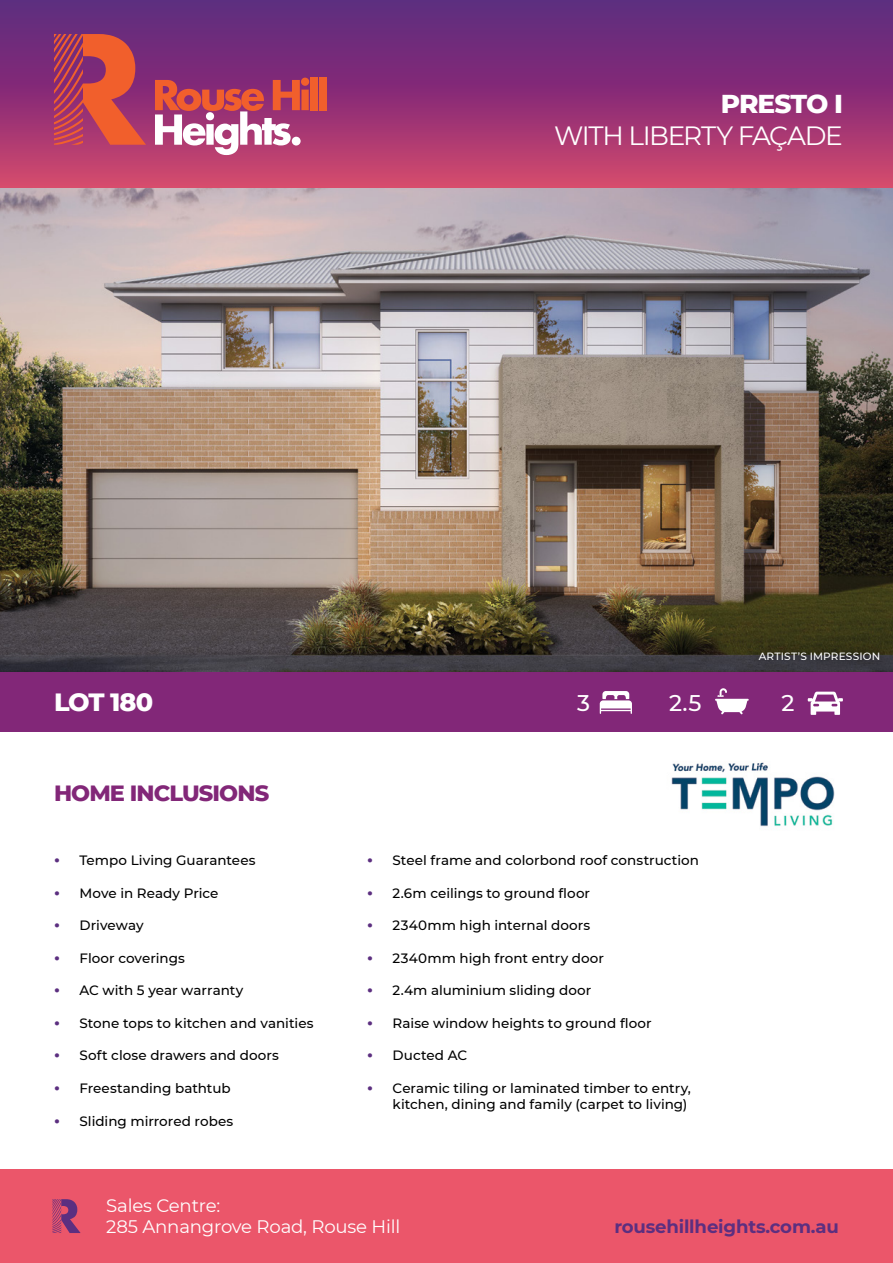
<style>
.page{position:relative;width:893px;height:1263px;background:#fff}
.page>*{position:absolute;margin:0;border:0;box-sizing:border-box;transform-origin:0 0}
.t1{font:26.4px "Montserrat";letter-spacing:-.05em;color:#fff}
.t2{font:800 26.4px "Montserrat";letter-spacing:-.035em;color:#fff}
.t3{font:800 25.5px "Montserrat";letter-spacing:-.04em;color:#fff}
.t4{font:500 22.65px "Montserrat";color:#fff}
.t5{font:800 22.5px "Montserrat";letter-spacing:-.04em;color:#822778}
.t6{font:18.15px/21.3px "Montserrat";letter-spacing:-.01em;color:#fff}
.t7{font:700 18.15px "Montserrat";letter-spacing:-.01em;color:#5c2f80}
.t8{font:500 13.5px/16.2px "Montserrat";color:#000;text-align:right}
.t9{font:500 10.5px "Montserrat";letter-spacing:.015em;color:#fff}
.s1{font-weight:700;font-size:16.5px;color:#5c2f80}
</style>
<div class="page">
<img style="left:0;top:187px;width:893px;height:486px">
<div style="left:751px;top:643px;width:138px;height:26px;background:#000;opacity:.75"></div>
<div style="left:0;top:673px;width:893px;height:59px;background:#822778"></div>
<div style="left:0;top:1169px;width:893px;height:94px;background:#eb566a"></div>
<div style="left:0;top:0;width:893px;height:187px;background:linear-gradient(to bottom,#53247f,#cd426d)"></div>
<svg style="left:600px;top:691px;width:32px;height:23px"></svg>
<svg style="left:715px;top:688px;width:34px;height:26px"></svg>
<svg style="left:808px;top:692px;width:35px;height:23px"></svg>
<svg style="left:52px;top:1199px;width:29px;height:34px"></svg>
<div style="left:310px;top:77px;width:8px;height:33px;background:#f15f2c"></div>
<div style="left:319px;top:77px;width:8px;height:33px;background:#f15f2c"></div>
<svg style="left:51px;top:29px;width:258px;height:138px;background:#ac4a6f"></svg>
<img style="left:671px;top:762px;width:164px;height:65px">
<h1 class="t2" style="left:721px;top:84px;width:124px">PRESTO I</h1>
<h1 class="t1" style="left:554px;top:117px;width:290px">WITH LIBERTY FAÇADE</h1>
<p class="t9" style="left:759px;top:649px;width:123px">ARTIST’S IMPRESSION</p>
<h2 class="t3" style="left:54px;top:683px;width:101px">LOT 180</h2>
<h3 class="t4" style="left:577px;top:687px;width:14px">3</h3>
<h3 class="t4" style="left:669px;top:687px;width:34px">2.5</h3>
<h3 class="t4" style="left:781px;top:687px;width:15px">2</h3>
<h3 class="t5" style="left:54px;top:776px;width:217px">HOME INCLUSIONS</h3>
<p class="t8" style="left:54px;top:852px;width:203px"><span class="s1">•</span> Tempo Living Guarantees</p>
<p class="t8" style="left:54px;top:884px;width:166px"><span class="s1">•</span> Move in Ready Price</p>
<p class="t8" style="left:54px;top:917px;width:91px"><span class="s1">•</span> Driveway</p>
<p class="t8" style="left:54px;top:949px;width:133px"><span class="s1">•</span> Floor coverings</p>
<p class="t8" style="left:54px;top:982px;width:191px"><span class="s1">•</span> AC with 5 year warranty</p>
<p class="t8" style="left:54px;top:1014px;width:261px"><span class="s1">•</span> Stone tops to kitchen and vanities</p>
<p class="t8" style="left:54px;top:1047px;width:226px"><span class="s1">•</span> Soft close drawers and doors</p>
<p class="t8" style="left:54px;top:1079px;width:178px"><span class="s1">•</span> Freestanding bathtub</p>
<p class="t8" style="left:54px;top:1112px;width:181px"><span class="s1">•</span> Sliding mirrored robes</p>
<p class="t8" style="left:367px;top:852px;width:334px"><span class="s1">•</span> Steel frame and colorbond roof construction</p>
<p class="t8" style="left:367px;top:884px;width:225px"><span class="s1">•</span> 2.6m ceilings to ground floor</p>
<p class="t8" style="left:367px;top:917px;width:225px"><span class="s1">•</span> 2340mm high internal doors</p>
<p class="t8" style="left:367px;top:949px;width:239px"><span class="s1">•</span> 2340mm high front entry door</p>
<p class="t8" style="left:367px;top:982px;width:226px"><span class="s1">•</span> 2.4m aluminium sliding door</p>
<p class="t8" style="left:367px;top:1014px;width:286px"><span class="s1">•</span> Raise window heights to ground floor</p>
<p class="t8" style="left:367px;top:1047px;width:102px"><span class="s1">•</span> Ducted AC</p>
<p class="t8" style="left:367px;top:1079px;width:325px"><span class="s1">•</span> Ceramic tiling or laminated timber to entry, kitchen, dining and family (carpet to living)</p>
<h3 class="t6" style="left:106px;top:1194px;width:296px">Sales Centre:<br>285 Annangrove Road, Rouse Hill</h3>
<h3 class="t7" style="left:614px;top:1213px;width:226px">rousehillheights.com.au</h3>
</div>
